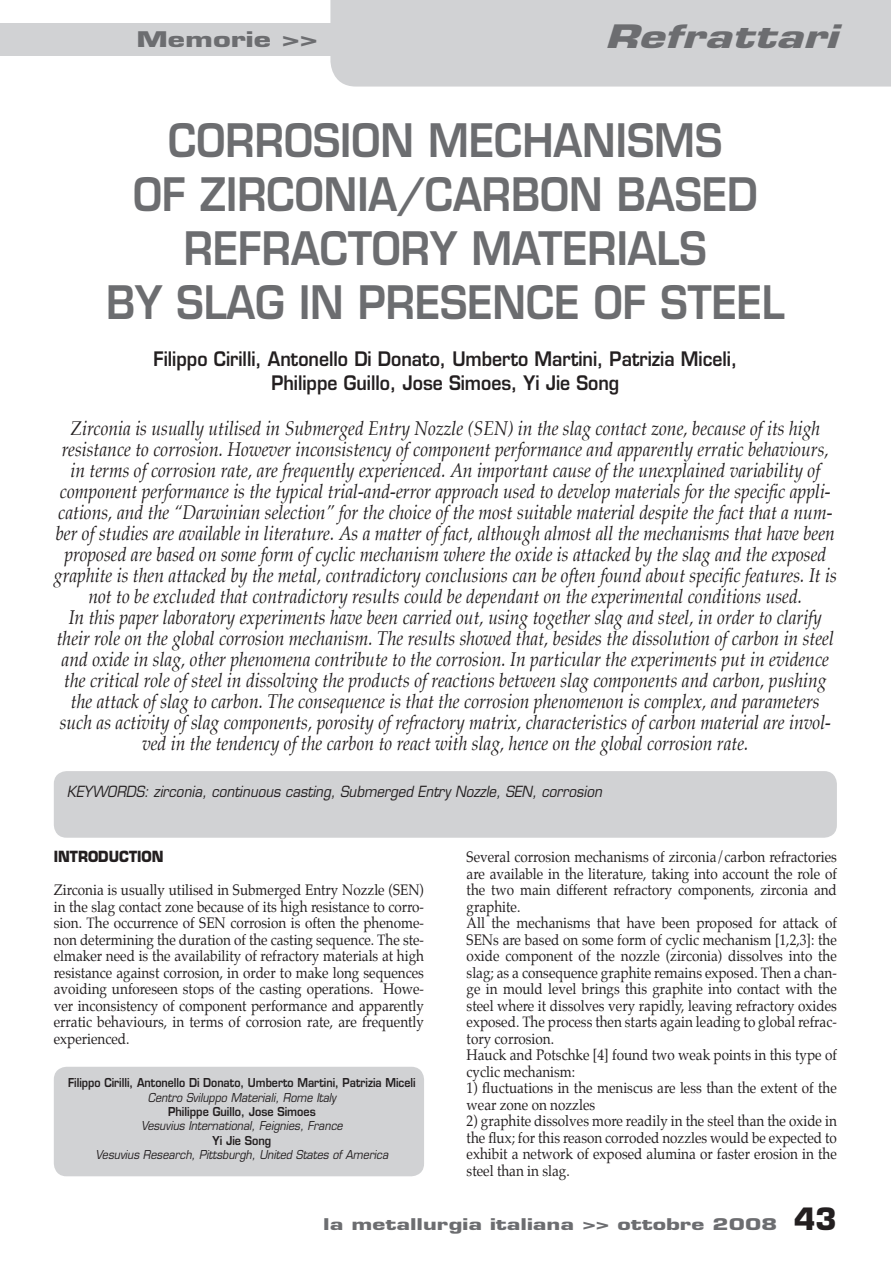
<style>
.page{position:relative;width:891px;height:1263px;background:#fff}
.page>*{position:absolute;margin:0;border:0;box-sizing:border-box;transform-origin:0 0}
.t1{font:600 45px/54px "Eurostile";color:#6c6d70;text-align:center;scale:.9 1}
.t2{font:italic 700 31.5px "Eurostile";color:#6c6d70;scale:1.43 1}
.t3{font:700 21px "Eurostile";color:#6c6d70;scale:1.43 1}
.t4{font:italic 19.5px/21px "Palatino";color:#231f20;text-align:center;scale:.9 1}
.t5{font:600 19.5px/23.4px "Eurostile";color:#231f20;text-align:center;scale:.9 1}
.t6{font:700 15.75px "Eurostile";color:#6c6d70;scale:1.43 1}
.t7{font:15px/16.5px "Palatino";color:#231f20;text-align:justify;scale:.9 1}
.t8{font:italic 15px "Eurostile";color:#231f20;scale:.9 1}
.t9{font:700 15px "Eurostile";color:#231f20;scale:.9 1}
.t10{font:italic 12px "Eurostile";color:#231f20;scale:.9 1}
.t11{font:600 12px "Eurostile";color:#231f20;scale:.88 1}
.t12{font:600 12px "Eurostile";color:#231f20;scale:.9 1}
.s1{font-size:30px;color:#231f20}
</style>
<div class="page">
<div style="left:0;top:24px;width:890px;height:32px;background:#d1d2d4"></div>
<div style="left:330px;top:0;width:560px;height:87px;background:#d1d2d4"></div>
<div style="left:54px;top:771px;width:782px;height:67px;background:#d1d2d4;border-radius:13px"></div>
<div style="left:54px;top:1067px;width:370px;height:109px;background:#d1d2d4;border-radius:13px"></div>
<p class="t3" style="left:136px;top:26px;width:128px">Memorie &gt;&gt;</p>
<h2 class="t2" style="left:604px;top:17px;width:164px">Refrattari</h2>
<h1 class="t1" style="left:106px;top:113px;width:755px">CORROSION MECHANISMS<br>OF ZIRCONIA/CARBON BASED<br>REFRACTORY MATERIALS<br>BY SLAG IN PRESENCE OF STEEL</h1>
<p class="t5" style="left:153px;top:347px;width:649px">Filippo Cirilli, Antonello Di Donato, Umberto Martini, Patrizia Miceli,<br>Philippe Guillo, Jose Simoes, Yi Jie Song</p>
<p class="t4" style="left:54px;top:418px;width:871px">Zirconia is usually utilised in Submerged Entry Nozzle (SEN) in the slag contact zone, because of its high resistance to corrosion. However inconsistency of component performance and apparently erratic behaviours, in terms of corrosion rate, are frequently experienced. An important cause of the unexplained variability of component performance is the typical trial-and-error approach used to develop materials for the specific appli&shy;cations, and the “Darwinian selection” for the choice of the most suitable material despite the fact that a num&shy;ber of studies are available in literature. As a matter of fact, although almost all the mechanisms that have been proposed are based on some form of cyclic mechanism where the oxide is attacked by the slag and the exposed graphite is then attacked by the metal, contradictory conclusions can be often found about specific features. It is not to be excluded that contradictory results could be dependant on the experimental conditions used.<br>In this paper laboratory experiments have been carried out, using together slag and steel, in order to clarify their role on the global corrosion mechanism. The results showed that, besides the dissolution of carbon in steel and oxide in slag, other phenomena contribute to the corrosion. In particular the experiments put in evidence the critical role of steel in dissolving the products of reactions between slag components and carbon, pushing the attack of slag to carbon. The consequence is that the corrosion phenomenon is complex, and parameters such as activity of slag components, porosity of refractory matrix, characteristics of carbon material are invol&shy;ved in the tendency of the carbon to react with slag, hence on the global corrosion rate.</p>
<p class="t8" style="left:67px;top:783px;width:596px">KEYWORDS: zirconia, continuous casting, Submerged Entry Nozzle, SEN, corrosion</p>
<p class="t9" style="left:54px;top:847px;width:123px">INTRODUCTION</p>
<p class="t7" style="left:54px;top:882px;width:413px">Zirconia is usually utilised in Submerged Entry Nozzle (SEN) in the slag contact zone because of its high resistance to corro&shy;sion. The occurrence of SEN corrosion is often the phenome&shy;non determining the duration of the casting sequence. The ste&shy;elmaker need is the availability of refractory materials at high resistance against corrosion, in order to make long sequences avoiding unforeseen stops of the casting operations. Howe&shy;ver inconsistency of component performance and apparently erratic behaviours, in terms of corrosion rate, are frequently experienced.</p>
<p class="t11" style="left:68px;top:1075px;width:396px">Filippo Cirilli, Antonello Di Donato, Umberto Martini, Patrizia Miceli</p>
<p class="t10" style="left:148px;top:1090px;width:210px">Centro Sviluppo Materiali, Rome Italy</p>
<p class="t12" style="left:168px;top:1104px;width:165px">Philippe Guillo, Jose Simoes</p>
<p class="t10" style="left:141px;top:1119px;width:225px">Vesuvius International, Feignies, France</p>
<p class="t12" style="left:212px;top:1133px;width:67px">Yi Jie Song</p>
<p class="t10" style="left:96px;top:1148px;width:326px">Vesuvius Research, Pittsburgh, United States of America</p>
<p class="t7" style="left:466px;top:849px;width:413px;text-align:left">Several corrosion mechanisms of zirconia/carbon refractories are available in the literature, taking into account the role of the two main different refractory components, zirconia and graphite.<br>All the mechanisms that have been proposed for attack of SENs are based on some form of cyclic mechanism [1,2,3]: the oxide component of the nozzle (zirconia) dissolves into the slag; as a consequence graphite remains exposed. Then a chan&shy;ge in mould level brings this graphite into contact with the steel where it dissolves very rapidly, leaving refractory oxides exposed. The process then starts again leading to global refrac&shy;tory corrosion.<br>Hauck and Potschke [4] found two weak points in this type of cyclic mechanism:</p>
<p class="t7" style="left:466px;top:1080px;width:412px">1) fluctuations in the meniscus are less than the extent of the wear zone on nozzles</p>
<p class="t7" style="left:466px;top:1113px;width:413px">2) graphite dissolves more readily in the steel than the oxide in the flux; for this reason corroded nozzles would be expected to exhibit a network of exposed alumina or faster erosion in the steel than in slag.</p>
<p class="t6" style="left:323px;top:1215px;width:360px">la metallurgia italiana &gt;&gt; ottobre 2008 <span class="s1">43</span></p>
</div>
